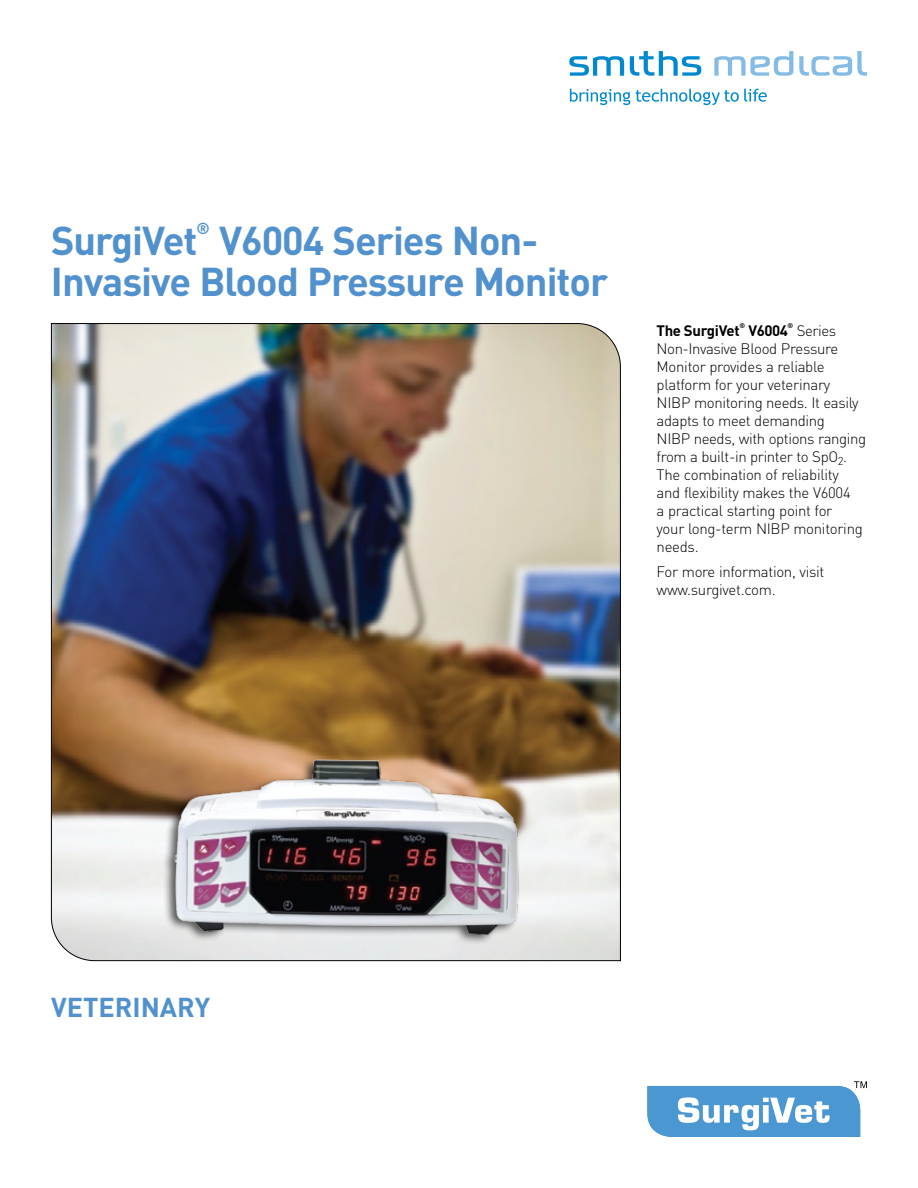
<style>
.page{position:relative;width:918px;height:1188px;background:#fff}
.page>*{position:absolute;margin:0;border:0;box-sizing:border-box;transform-origin:0 0}
.t1{font:700 39.75px/41.2px "DIN";letter-spacing:-.025em;color:#5191cd}
.t2{font:700 27px "DIN";color:#5191cd}
.t3{font:700 15.75px "DIN";color:#5191cd}
.t4{font:300 15px/18px "DIN";letter-spacing:-.02em;color:#000}
.t5{font:700 15px "DIN";letter-spacing:-.03em;color:#000}
.t6{font:700 6.75px "DIN";color:#000}
</style>
<div class="page">
<svg style="left:569px;top:56px;width:55px;height:20px"></svg>
<svg style="left:630px;top:51px;width:71px;height:25px"></svg>
<svg style="left:714px;top:51px;width:79px;height:25px"></svg>
<svg style="left:799px;top:51px;width:68px;height:25px"></svg>
<svg style="left:570px;top:89px;width:60px;height:16px"></svg>
<svg style="left:636px;top:89px;width:131px;height:16px"></svg>
<img style="left:51px;top:323px;width:570px;height:638px">
<svg style="left:647px;top:1081px;width:220px;height:56px"></svg>
<img style="left:161px;top:749px;width:374px;height:201px">
<h1 class="t1" style="left:51px;top:218px;width:148px">SurgiVet</h1>
<p class="t3" style="left:196px;top:218px;width:15px">®</p>
<h1 class="t1" style="left:51px;top:218px;width:559px;text-indent:168px">V6004 Series Non-<br>Invasive Blood Pressure Monitor</h1>
<p class="t5" style="left:657px;top:320px;width:85px">The SurgiVet</p>
<p class="t6" style="left:739px;top:321px;width:7px">®</p>
<p class="t5" style="left:748px;top:320px;width:41px">V6004</p>
<p class="t6" style="left:787px;top:321px;width:7px">®</p>
<p class="t4" style="left:657px;top:321px;width:211px;text-indent:140px">Series<br>Non-Invasive Blood Pressure<br>Monitor provides a reliable platform for your veterinary<br>NIBP monitoring needs. It easily adapts to meet demanding<br>NIBP needs, with options ranging from a built-in printer to SpO<sub>2</sub>.<br>The combination of reliability<br>and flexibility makes the V6004<br>a practical starting point for<br>your long-term NIBP monitoring needs.</p>
<p class="t4" style="left:657px;top:563px;width:169px">For more information, visit www.surgivet.com.</p>
<h2 class="t2" style="left:51px;top:990px;width:161px">VETERINARY</h2>
</div>
